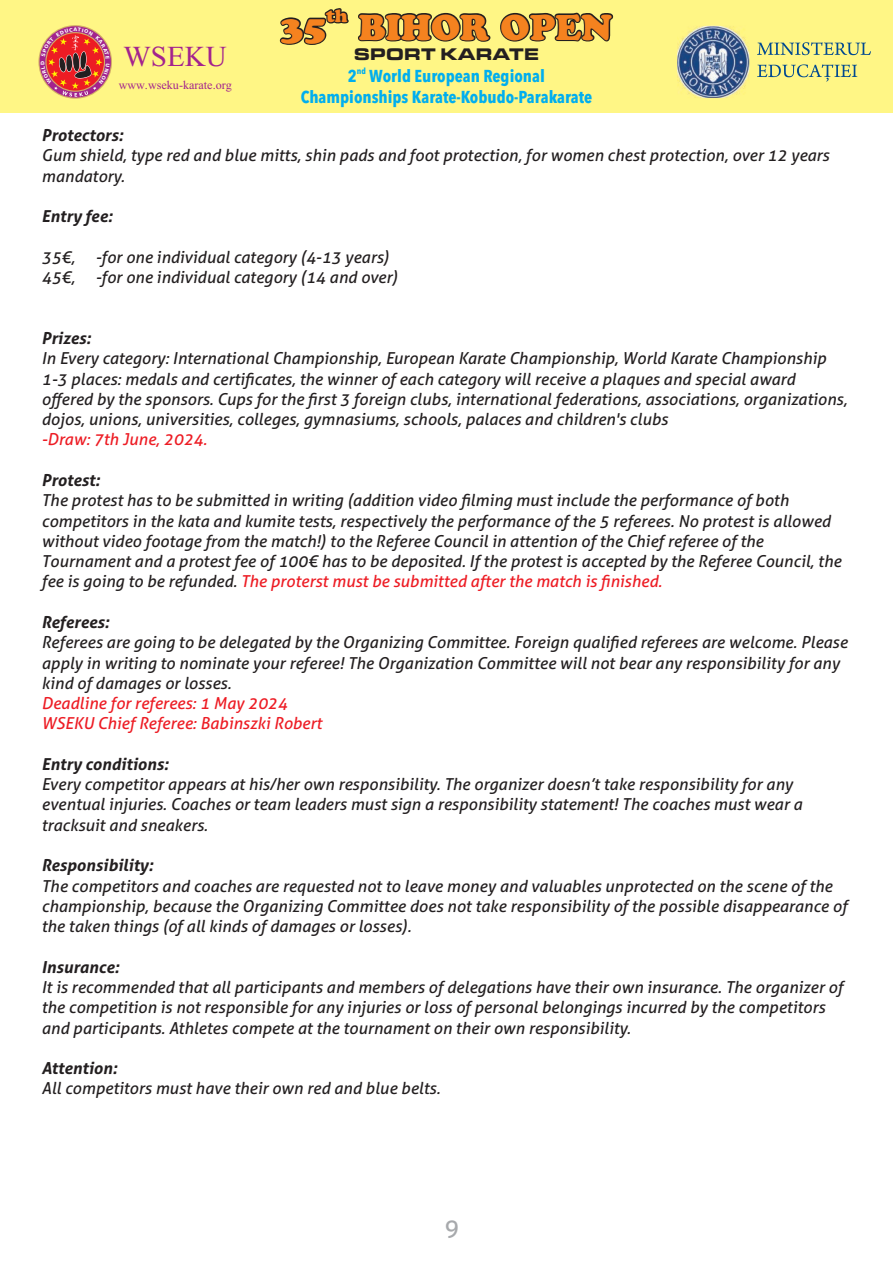
<style>
.page{position:relative;width:893px;height:1263px;background:#fff}
.page>*{position:absolute;margin:0;border:0;box-sizing:border-box;transform-origin:0 0}
.t1{font:36px "Aparajita";color:#a3238e}
.t2{font:35.7px "Cooper Black Std";color:#f5821f}
.t3{font:24px "Aller";color:#a7a9ac}
.t4{font:17.85px "Cooper Black Std";color:#f5821f}
.t5{font:17.4px "Microgramma Bol Ext CE";letter-spacing:.055em;color:#231f20}
.t6{font:700 condensed 17.1px/20.7px "Avenir Next LT Pro";color:#00aeef;text-align:center}
.t7{font:italic 16.5px/20.2px "Aller";color:#231f20}
.t8{font:italic 700 16.5px "Aller";color:#231f20}
.t9{font:italic 16.5px/20.2px "Aller";color:#ed1c24}
.t10{font:15px "Aparajita";color:#a3238e}
.t11{font:700 condensed 8.55px "Avenir Next LT Pro";color:#00aeef}
.s1{color:#ed1c24}
</style>
<div class="page">
<div style="left:0;top:0;width:893px;height:112px;background:#fff685"></div>
<img style="left:677px;top:26px;width:72px;height:72px">
<svg style="left:757px;top:42px;width:114px;height:40px"></svg>
<svg style="left:279px;top:8px;width:71px;height:105px"></svg>
<svg style="left:357px;top:12px;width:135px;height:101px"></svg>
<svg style="left:500px;top:12px;width:114px;height:30px"></svg>
<svg style="left:38px;top:25px;width:74px;height:74px"></svg>
<h1 class="t1" style="left:124px;top:40px;width:105px">WSEKU</h1>
<p class="t10" style="left:119px;top:78px;width:115px">www.wseku-karate.org</p>
<p class="t4" style="left:326px;top:9px;width:23px">th</p>
<h2 class="t2" style="left:281px;top:15px;width:333px">35 BIHOR OPEN</h2>
<p class="t5" style="left:354px;top:46px;width:185px">SPORT KARATE</p>
<p class="t11" style="left:357px;top:67px;width:11px">nd</p>
<p class="t6" style="left:301px;top:67px;width:293px">2 World European Regional<br>Championships Karate-Kobudo-Parakarate</p>
<p class="t8" style="left:41px;top:129px;width:83px">Protectors:</p>
<p class="t7" style="left:41px;top:147px;width:789px">Gum shield, type red and blue mitts, shin pads and foot protection, for women chest protection, over 12 years mandatory.</p>
<p class="t8" style="left:41px;top:210px;width:73px">Entry fee:</p>
<p class="t7" style="left:41px;top:249px;width:358px">35€, -for one individual category (4-13 years)<br>45€, -for one individual category (14 and over)</p>
<p class="t8" style="left:41px;top:332px;width:51px">Prizes:</p>
<p class="t7" style="left:41px;top:350px;width:807px">In Every category: International Championship, European Karate Championship, World Karate Championship 1-3 places: medals and certificates, the winner of each category will receive a plaques and special award offered by the sponsors. Cups for the first 3 foreign clubs, international federations, associations, organizations, dojos, unions, universities, colleges, gymnasiums, schools, palaces and children's clubs</p>
<p class="t9" style="left:41px;top:431px;width:167px">-Draw: 7th June, 2024.</p>
<p class="t8" style="left:41px;top:474px;width:60px">Protest:</p>
<p class="t7" style="left:41px;top:492px;width:801px">The protest has to be submitted in writing (addition video filming must include the performance of both competitors in the kata and kumite tests, respectively the performance of the 5 referees. No protest is allowed without video footage from the match!) to the Referee Council in attention of the Chief referee of the Tournament and a protest fee of 100€ has to be deposited. If the protest is accepted by the Referee Council, the fee is going to be refunded. <span class="s1">The proterst must be submitted after the match is finished.</span></p>
<p class="t8" style="left:41px;top:616px;width:69px">Referees:</p>
<p class="t7" style="left:41px;top:634px;width:808px">Referees are going to be delegated by the Organizing Committee. Foreign qualified referees are welcome. Please apply in writing to nominate your referee! The Organization Committee will not bear any responsibility for any kind of damages or losses.</p>
<p class="t9" style="left:41px;top:695px;width:282px">Deadline for referees: 1 May 2024<br>WSEKU Chief Referee: Babinszki Robert</p>
<p class="t8" style="left:41px;top:758px;width:129px">Entry conditions:</p>
<p class="t7" style="left:41px;top:776px;width:762px">Every competitor appears at his/her own responsibility. The organizer doesn’t take responsibility for any eventual injuries. Coaches or team leaders must sign a responsibility statement! The coaches must wear a tracksuit and sneakers.</p>
<p class="t8" style="left:41px;top:859px;width:113px">Responsibility:</p>
<p class="t7" style="left:41px;top:877px;width:807px">The competitors and coaches are requested not to leave money and valuables unprotected on the scene of the championship, because the Organizing Committee does not take responsibility of the possible disappearance of the taken things (of all kinds of damages or losses).</p>
<p class="t8" style="left:41px;top:960px;width:79px">Insurance:</p>
<p class="t7" style="left:41px;top:979px;width:803px">It is recommended that all participants and members of delegations have their own insurance. The organizer of the competition is not responsible for any injuries or loss of personal belongings incurred by the competitors and participants. Athletes compete at the tournament on their own responsibility.</p>
<p class="t8" style="left:41px;top:1062px;width:77px">Attention:</p>
<p class="t7" style="left:41px;top:1080px;width:400px">All competitors must have their own red and blue belts.</p>
<h3 class="t3" style="left:445px;top:1218px;width:16px">9</h3>
</div>
